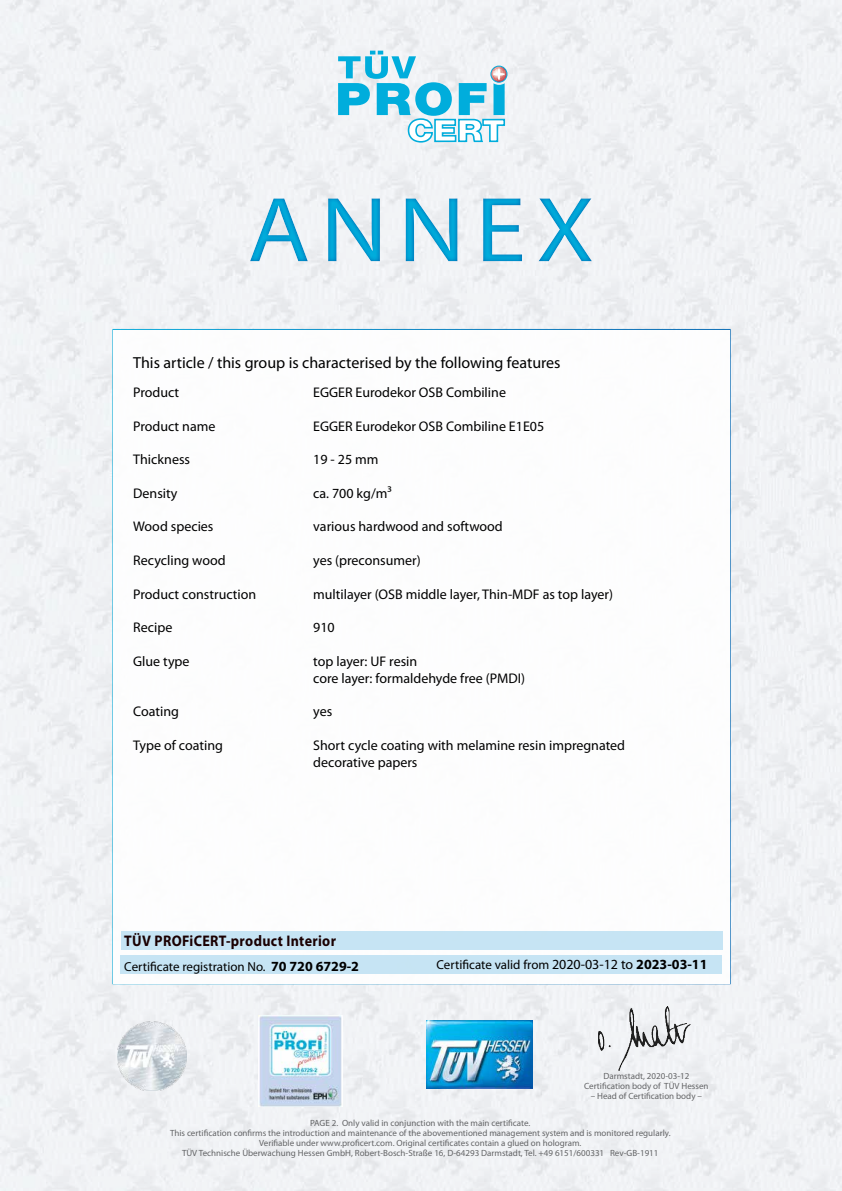
<style>
.page{position:relative;width:842px;height:1191px;background:#fff}
.page>*{position:absolute;margin:0;border:0;box-sizing:border-box;transform-origin:0 0}
.t1{font:93px "Myriad Pro";letter-spacing:.1em;color:#00addc;scale:1.1 1}
.t2{font:16px "Myriad Pro";color:#000}
.t3{font:700 15.4px "Myriad Pro";letter-spacing:.025em;color:#1a0002;scale:.91 1}
.t4{font:14px/16.8px "Myriad Pro";color:#000}
.t5{font:13px "Myriad Pro";color:#000}
.t6{font:9px/10px "Myriad Pro";color:#636466;text-align:center}
.s1{font-weight:700;font-size:14px}
.s2{font-size:14px}
</style>
<div class="page">
<img style="left:0;top:0;width:842px;height:1191px">
<img style="left:598px;top:1006px;width:92px;height:64px">
<svg style="left:338px;top:51px;width:169px;height:92px"></svg>
<img style="left:427px;top:1020px;width:106px;height:69px">
<div style="left:112px;top:329px;width:619px;height:655px;background:#fff;border:2px solid #fff"></div>
<div style="left:120px;top:955px;width:602px;height:19px;background:#c0e2f3"></div>
<div style="left:121px;top:931px;width:601px;height:19px;background:#c0e2f3"></div>
<div style="left:0;top:172px;width:842px;height:114px;background:#006bb6;opacity:.75"></div>
<img style="left:259px;top:1015px;width:83px;height:91px">
<img style="left:117px;top:1021px;width:70px;height:69px">
<h1 class="t1" style="left:247px;top:173px;width:317px">ANNEX</h1>
<h2 class="t2" style="left:133px;top:353px;width:429px">This article / this group is characterised by the following features</h2>
<h3 class="t4" style="left:133px;top:384px;width:48px">Product</h3>
<h3 class="t4" style="left:313px;top:384px;width:194px">EGGER Eurodekor OSB Combiline</h3>
<h3 class="t4" style="left:133px;top:417px;width:84px">Product name</h3>
<h3 class="t4" style="left:313px;top:417px;width:233px">EGGER Eurodekor OSB Combiline E1E05</h3>
<h3 class="t4" style="left:133px;top:451px;width:58px">Thickness</h3>
<h3 class="t4" style="left:313px;top:451px;width:67px">19 - 25 mm</h3>
<h3 class="t4" style="left:133px;top:484px;width:46px">Density</h3>
<h3 class="t4" style="left:313px;top:484px;width:80px">ca. 700 kg/m³</h3>
<h3 class="t4" style="left:133px;top:518px;width:82px">Wood species</h3>
<h3 class="t4" style="left:313px;top:518px;width:191px">various hardwood and softwood</h3>
<h3 class="t4" style="left:133px;top:552px;width:94px">Recycling wood</h3>
<h3 class="t4" style="left:313px;top:552px;width:109px">yes (preconsumer)</h3>
<h3 class="t4" style="left:133px;top:585px;width:124px">Product construction</h3>
<h3 class="t4" style="left:313px;top:585px;width:301px">multilayer (OSB middle layer, Thin-MDF as top layer)</h3>
<h3 class="t4" style="left:133px;top:619px;width:41px">Recipe</h3>
<h3 class="t4" style="left:313px;top:619px;width:23px">910</h3>
<h3 class="t4" style="left:133px;top:652px;width:58px">Glue type</h3>
<h3 class="t4" style="left:313px;top:652px;width:213px">top layer: UF resin<br>core layer: formaldehyde free (PMDI)</h3>
<h3 class="t4" style="left:133px;top:703px;width:47px">Coating</h3>
<h3 class="t4" style="left:313px;top:703px;width:21px">yes</h3>
<h3 class="t4" style="left:133px;top:736px;width:91px">Type of coating</h3>
<h3 class="t4" style="left:313px;top:736px;width:313px">Short cycle coating with melamine resin impregnated decorative papers</h3>
<h3 class="t3" style="left:124px;top:931px;width:234px">TÜV PROFiCERT-product Interior</h3>
<h3 class="t5" style="left:124px;top:958px;width:236px">Certificate registration No. <span class="s1">70 720 6729-2</span></h3>
<h3 class="t5" style="left:437px;top:957px;width:272px">Certificate valid from <span class="s2">2020-03-12 to</span> <span class="s1">2023-03-11</span></h3>
<p class="t6" style="left:584px;top:1071px;width:126px">Darmstadt, 2020-03-12<br>Certification body of TÜV Hessen</p>
<p class="t6" style="left:591px;top:1091px;width:113px">– Head of Certification body –</p>
<p class="t6" style="left:170px;top:1118px;width:502px">PAGE 2. Only valid in conjunction with the main certificate.<br>This certification confirms the introduction and maintenance of the abovementioned management system and is monitored regularly.<br>Verifiable under www.proficert.com. Original certificates contain a glued on hologram.<br>TÜV Technische Überwachung Hessen GmbH, Robert-Bosch-Straße 16, D-64293 Darmstadt, Tel. +49 6151/600331 Rev-GB-1911</p>
</div>
